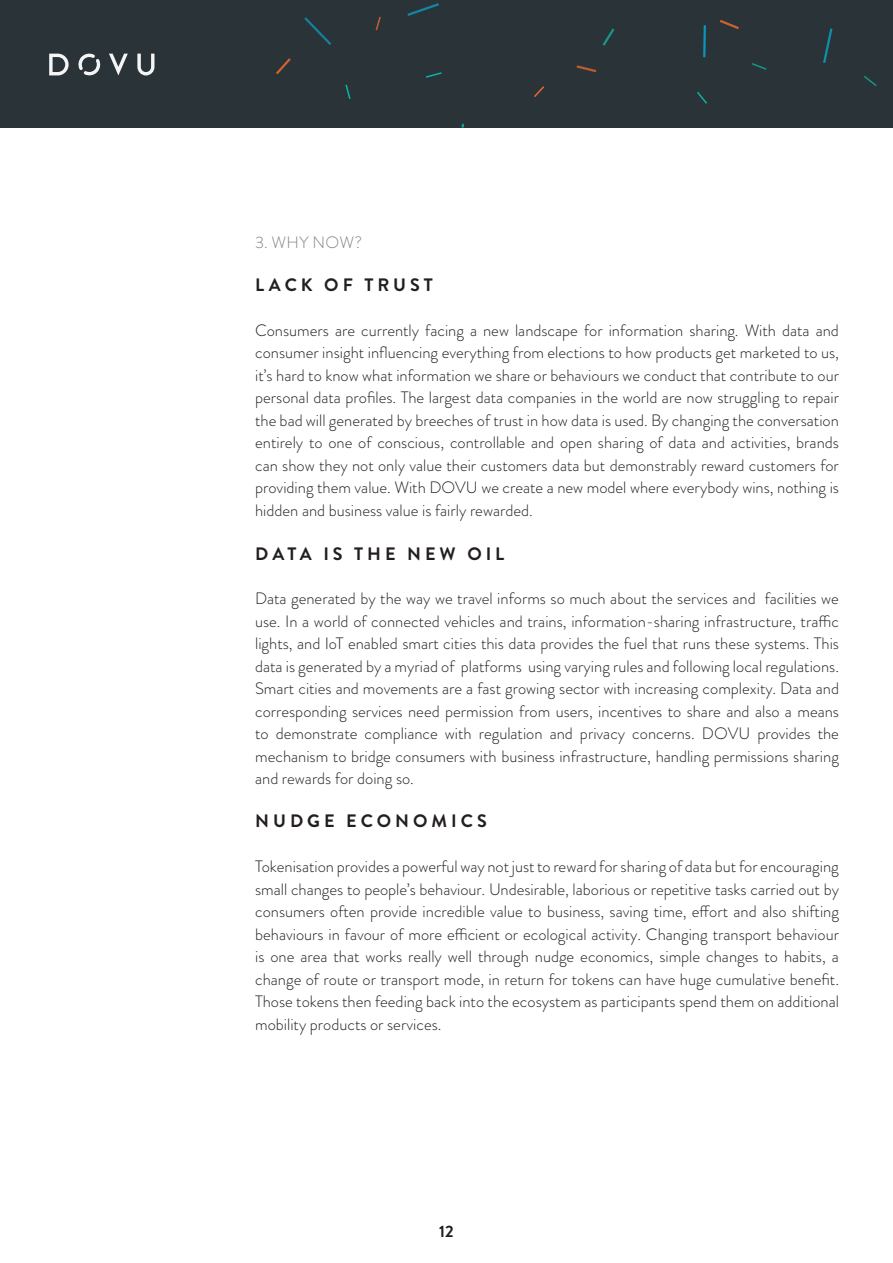
<style>
.page{position:relative;width:893px;height:1263px;background:#fff}
.page>*{position:absolute;margin:0;border:0;box-sizing:border-box;transform-origin:0 0}
.Heading_Style{font:700 18px "Brandon Grotesque";letter-spacing:.22em;color:#231f20}
.t1{font:300 16.5px/22.5px "Brandon Grotesque";color:#231f20;text-align:justify}
.Paragraph_Style_1{font:300 16.5px "Brandon Grotesque";letter-spacing:.02em;color:#808285}
.t2{font:700 16.5px "Brandon Grotesque";color:#231f20}
</style>
<div class="page">
<div style="left:0;top:0;width:893px;height:128px;background:#293338"></div>
<svg style="left:823px;top:28px;width:9px;height:35px"></svg>
<svg style="left:703px;top:25px;width:3px;height:32px"></svg>
<svg style="left:407px;top:3px;width:32px;height:13px"></svg>
<svg style="left:304px;top:17px;width:27px;height:28px"></svg>
<svg style="left:864px;top:76px;width:13px;height:10px"></svg>
<svg style="left:752px;top:63px;width:14px;height:7px"></svg>
<svg style="left:697px;top:92px;width:10px;height:12px"></svg>
<svg style="left:602px;top:28px;width:12px;height:18px"></svg>
<svg style="left:461px;top:124px;width:3px;height:4px"></svg>
<svg style="left:426px;top:72px;width:16px;height:6px"></svg>
<svg style="left:345px;top:85px;width:6px;height:14px"></svg>
<svg style="left:720px;top:20px;width:19px;height:9px"></svg>
<svg style="left:577px;top:65px;width:19px;height:7px"></svg>
<svg style="left:534px;top:86px;width:10px;height:11px"></svg>
<svg style="left:376px;top:17px;width:5px;height:13px"></svg>
<svg style="left:276px;top:58px;width:15px;height:16px"></svg>
<svg style="left:49px;top:54px;width:20px;height:21px"></svg>
<svg style="left:109px;top:54px;width:19px;height:21px"></svg>
<svg style="left:137px;top:54px;width:17px;height:21px"></svg>
<svg style="left:78px;top:54px;width:23px;height:22px"></svg>
<p class="Paragraph_Style_1" style="left:255px;top:231px;width:109px">3. WHY NOW?</p>
<p class="Heading_Style" style="left:255px;top:272px;width:179px">LACK OF TRUST</p>
<p class="t1" style="left:255px;top:319px;width:585px">Consumers are currently facing a new landscape for information sharing. With data and consumer insight influencing everything from elections to how products get marketed to us, it’s hard to know what information we share or behaviours we conduct that contribute to our personal data profiles. The largest data companies in the world are now struggling to repair the bad will generated by breeches of trust in how data is used. By changing the conversation entirely to one of conscious, controllable and open sharing of data and activities, brands can show they not only value their customers data but demonstrably reward customers for providing them value. With DOVU we create a new model where everybody wins, nothing is hidden and business value is fairly rewarded.</p>
<p class="Heading_Style" style="left:255px;top:541px;width:251px">DATA IS THE NEW OIL</p>
<p class="t1" style="left:255px;top:587px;width:585px">Data generated by the way we travel informs so much about the services and facilities we use. In a world of connected vehicles and trains, information-sharing infrastructure, traffic lights, and IoT enabled smart cities this data provides the fuel that runs these systems. This data is generated by a myriad of platforms using varying rules and following local regulations.<br>Smart cities and movements are a fast growing sector with increasing complexity. Data and corresponding services need permission from users, incentives to share and also a means to demonstrate compliance with regulation and privacy concerns. DOVU provides the mechanism to bridge consumers with business infrastructure, handling permissions sharing and rewards for doing so.</p>
<p class="Heading_Style" style="left:255px;top:808px;width:233px">NUDGE ECONOMICS</p>
<p class="t1" style="left:255px;top:855px;width:585px">Tokenisation provides a powerful way not just to reward for sharing of data but for encouraging small changes to people’s behaviour. Undesirable, laborious or repetitive tasks carried out by consumers often provide incredible value to business, saving time, effort and also shifting behaviours in favour of more efficient or ecological activity. Changing transport behaviour is one area that works really well through nudge economics, simple changes to habits, a change of route or transport mode, in return for tokens can have huge cumulative benefit.<br>Those tokens then feeding back into the ecosystem as participants spend them on additional mobility products or services.</p>
<p class="t2" style="left:439px;top:1220px;width:16px">12</p>
</div>
